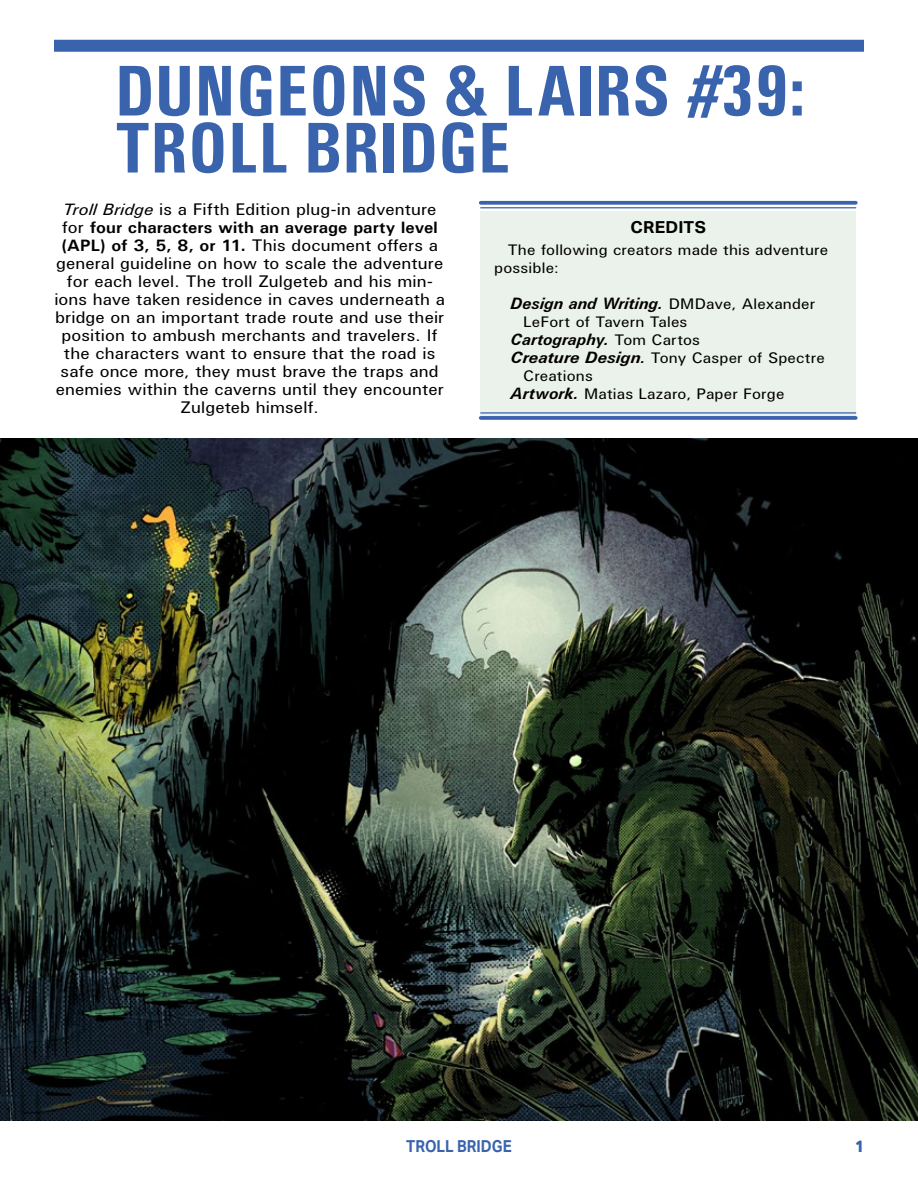
<style>
.page{position:relative;width:918px;height:1188px;background:#fff}
.page>*{position:absolute;margin:0;border:0;box-sizing:border-box;transform-origin:0 0}
.t1{font:700 72px/57px "U001 Con";color:#3963ac}
.t2{font:16.5px/18px "U001";letter-spacing:.005em;color:#000;text-align:center;scale:1.05 1}
.t3{font:italic 700 16.5px "U001";letter-spacing:.005em;color:#000}
.t4{font:700 16.5px "Aktiv Grotesk";color:#3963ac;scale:.9 1}
.t5{font:700 16.5px "Aktiv Grotesk";letter-spacing:.015em;color:#000;scale:1.05 1}
.t6{font:800 16.5px "Aktiv Grotesk";color:#3963ac;scale:.9 1}
.t7{font:15px/18px "U001";letter-spacing:.01em;color:#000;scale:1.05 1}
.s1{font-style:italic}
.s2{font-weight:700}
.s3{font-weight:400;font-style:normal;font-size:15px}
.s4{font-weight:700;font-style:italic;font-size:16.5px}
.s5{font-weight:700;font-style:italic}
</style>
<div class="page">
<img style="left:0;top:438px;width:918px;height:682px">
<div style="left:54px;top:40px;width:810px;height:12px;background:#3963ac"></div>
<div style="left:481px;top:211px;width:375px;height:205px;background:#ebf2eb"></div>
<svg style="left:481px;top:416px;width:375px;height:4px"></svg>
<hr style="left:481px;top:412px;width:375px;height:2px;background:#3963ac">
<svg style="left:481px;top:201px;width:375px;height:4px"></svg>
<hr style="left:481px;top:207px;width:375px;height:1px;background:#3963ac">
<h1 class="t1" style="left:115px;top:61px;width:692px">DUNGEONS &amp; LAIRS #39:<br>TROLL BRIDGE</h1>
<p class="t2" style="left:54px;top:200px;width:374px"><span class="s1">Troll Bridge</span> is a Fifth Edition plug-in adventure for <span class="s2">four characters with an average party level (APL) of 3, 5, 8, or 11.</span> This document offers a general guideline on how to scale the adventure for each level. The troll Zulgeteb and his min&shy;ions have taken residence in caves underneath a bridge on an important trade route and use their position to ambush merchants and travelers. If the characters want to ensure that the road is safe once more, they must brave the traps and enemies within the caverns until they encounter Zulgeteb himself.</p>
<p class="t5" style="left:631px;top:218px;width:73px">CREDITS</p>
<p class="t7" style="left:494px;top:240px;width:320px;text-indent:13px">The following creators made this adventure possible:</p>
<p class="t3" style="left:510px;top:293px;width:306px">Design and Writing. <span class="s3">DMDave, Alexander</span></p>
<p class="t7" style="left:523px;top:312px;width:158px">LeFort of Tavern Tales</p>
<p class="t3" style="left:510px;top:329px;width:191px">Cartography. <span class="s3">Tom Cartos</span></p>
<p class="t7" style="left:510px;top:348px;width:301px"><span class="s4">Creature Design</span><span class="s5">.</span> Tony Casper of Spectre</p>
<p class="t7" style="left:523px;top:366px;width:68px">Creations</p>
<p class="t7" style="left:510px;top:384px;width:262px"><span class="s4">Artwork.</span> Matias Lazaro, Paper Forge</p>
<p class="t4" style="left:406px;top:1137px;width:119px">TROLL BRIDGE</p>
<p class="t6" style="left:855px;top:1137px;width:11px">1</p>
</div>
